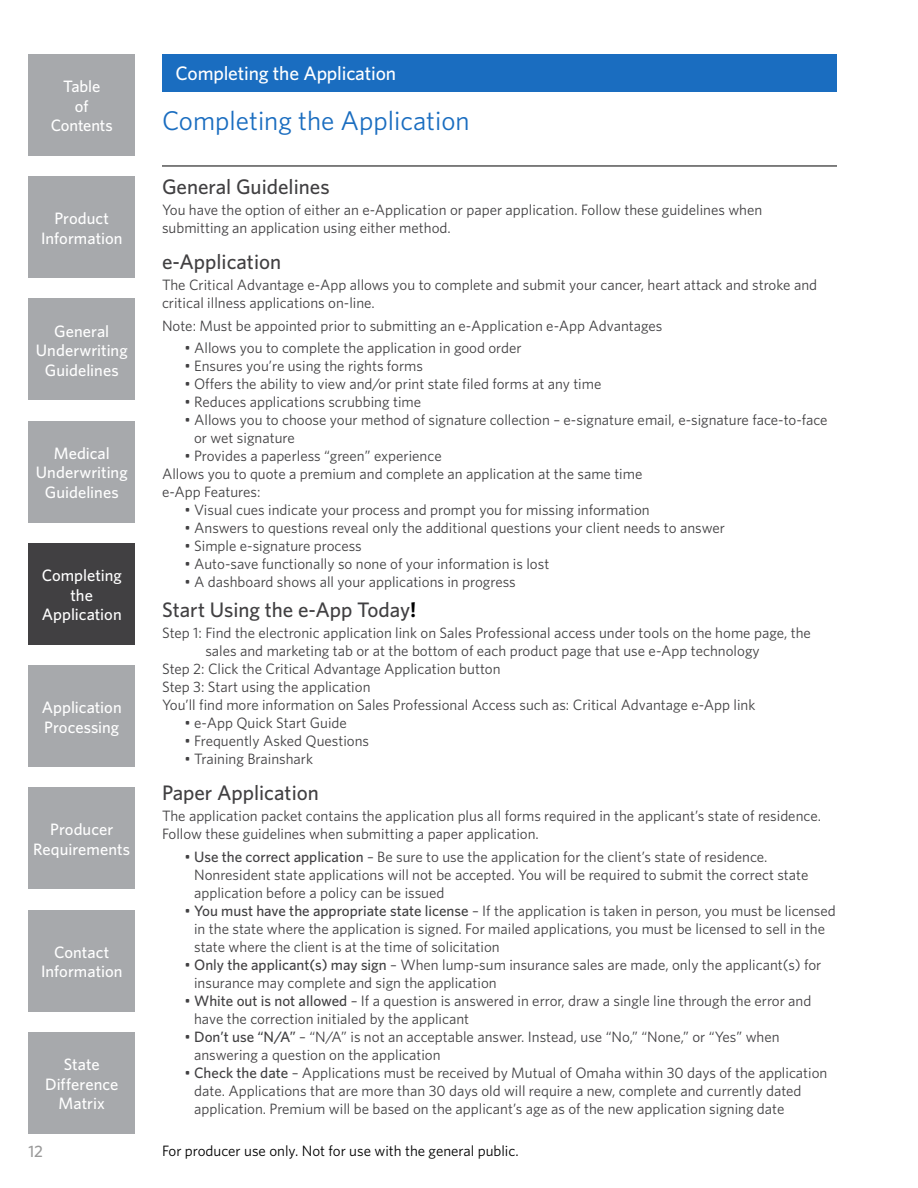
<style>
.page{position:relative;width:918px;height:1188px;background:#fff}
.page>*{position:absolute;margin:0;border:0;box-sizing:border-box;transform-origin:0 0}
.t1{font:27px "Whitney";color:#1a6dc0}
.t2{font:500 21px "Whitney";color:#414042}
.t3{font:500 19.5px "Whitney";letter-spacing:-.01em;color:#fff}
.t4{font:500 16.5px/19.5px "Whitney";color:#fff;text-align:center}
.t5{font:500 16.5px "Whitney";color:#999}
.t6{font:15px/18px "Whitney";color:#414042}
.t7{font:15px "Whitney";color:#000}
.s1{font-family:"Meta Bold LF";font-weight:400;color:#000}
.s2{font-weight:500}
</style>
<div class="page">
<div style="left:162px;top:54px;width:675px;height:37px;background:#1a6dc0"></div>
<div style="left:28px;top:176px;width:107px;height:102px;background:#a7a9ac"></div>
<div style="left:28px;top:298px;width:107px;height:102px;background:#a7a9ac"></div>
<div style="left:28px;top:421px;width:107px;height:102px;background:#a7a9ac"></div>
<div style="left:28px;top:543px;width:107px;height:102px;background:#414042"></div>
<div style="left:28px;top:54px;width:107px;height:102px;background:#a7a9ac"></div>
<div style="left:28px;top:665px;width:107px;height:102px;background:#a7a9ac"></div>
<div style="left:28px;top:788px;width:107px;height:102px;background:#a7a9ac"></div>
<div style="left:28px;top:910px;width:107px;height:102px;background:#a7a9ac"></div>
<div style="left:28px;top:1032px;width:107px;height:102px;background:#a7a9ac"></div>
<hr style="left:162px;top:166px;width:675px;height:1px;background:#000">
<p class="t4" style="left:51px;top:76px;width:64px">Table<br>of<br>Contents</p>
<p class="t4" style="left:41px;top:208px;width:83px">Product<br>Information</p>
<p class="t4" style="left:36px;top:321px;width:93px">General<br>Underwriting<br>Guidelines</p>
<p class="t4" style="left:36px;top:443px;width:93px">Medical<br>Underwriting<br>Guidelines</p>
<p class="t4" style="left:42px;top:565px;width:82px">Completing the<br>Application</p>
<p class="t4" style="left:42px;top:697px;width:81px;text-align:left">Application<br>Processing</p>
<p class="t4" style="left:33px;top:820px;width:98px">Producer<br>Requirements</p>
<p class="t4" style="left:41px;top:942px;width:83px">Contact<br>Information</p>
<p class="t4" style="left:45px;top:1054px;width:75px">State<br>Difference<br>Matrix</p>
<p class="t5" style="left:28px;top:1140px;width:16px">12</p>
<h3 class="t3" style="left:176px;top:61px;width:222px">Completing the Application</h3>
<h1 class="t1" style="left:162px;top:102px;width:309px">Completing the Application</h1>
<h2 class="t2" style="left:162px;top:173px;width:169px">General Guidelines</h2>
<p class="t6" style="left:162px;top:201px;width:602px">You have the option of either an e-Application or paper application. Follow these guidelines when submitting an application using either method.</p>
<h2 class="t2" style="left:162px;top:248px;width:121px">e-Application</h2>
<p class="t6" style="left:162px;top:276px;width:657px">The Critical Advantage e-App allows you to complete and submit your cancer, heart attack and stroke and critical illness applications on-line.</p>
<p class="t6" style="left:162px;top:316px;width:502px">Note: Must be appointed prior to submitting an e-Application e-App Advantages</p>
<p class="t6" style="left:184px;top:339px;width:339px">• Allows you to complete the application in good order</p>
<p class="t6" style="left:184px;top:357px;width:240px">• Ensures you’re using the rights forms</p>
<p class="t6" style="left:184px;top:375px;width:418px">• Offers the ability to view and/or print state filed forms at any time</p>
<p class="t6" style="left:184px;top:393px;width:238px">• Reduces applications scrubbing time</p>
<p class="t6" style="left:194px;top:411px;width:635px;text-indent:-10px">• Allows you to choose your method of signature collection – e-signature email, e-signature face-to-face or wet signature</p>
<p class="t6" style="left:162px;top:447px;width:482px;text-indent:22px">• Provides a paperless “green” experience<br>Allows you to quote a premium and complete an application at the same time e-App Features:</p>
<p class="t6" style="left:184px;top:501px;width:467px">• Visual cues indicate your process and prompt you for missing information</p>
<p class="t6" style="left:184px;top:519px;width:542px">• Answers to questions reveal only the additional questions your client needs to answer</p>
<p class="t6" style="left:184px;top:537px;width:179px">• Simple e-signature process</p>
<p class="t6" style="left:184px;top:555px;width:366px">• Auto-save functionally so none of your information is lost</p>
<p class="t6" style="left:184px;top:573px;width:333px">• A dashboard shows all your applications in progress</p>
<h2 class="t2" style="left:162px;top:596px;width:256px">Start Using the e-App Today<span class="s1">!</span></h2>
<p class="t6" style="left:162px;top:624px;width:650px">Step 1: Find the electronic application link on Sales Professional access under tools on the home page, the</p>
<p class="t6" style="left:205px;top:642px;width:556px">sales and marketing tab or at the bottom of each product page that use e-App technology</p>
<p class="t6" style="left:162px;top:660px;width:340px">Step 2: Click the Critical Advantage Application button</p>
<p class="t6" style="left:162px;top:678px;width:210px">Step 3: Start using the application</p>
<p class="t6" style="left:162px;top:696px;width:595px">You’ll find more information on Sales Professional Access such as: Critical Advantage e-App link</p>
<p class="t6" style="left:184px;top:714px;width:164px">• e-App Quick Start Guide</p>
<p class="t6" style="left:184px;top:732px;width:186px">• Frequently Asked Questions</p>
<p class="t6" style="left:184px;top:750px;width:130px">• Training Brainshark</p>
<h2 class="t2" style="left:162px;top:779px;width:158px">Paper Application</h2>
<p class="t6" style="left:162px;top:807px;width:661px">The application packet contains the application plus all forms required in the applicant’s state of residence.<br>Follow these guidelines when submitting a paper application.</p>
<p class="t6" style="left:194px;top:847px;width:616px;text-indent:-10px">• <span class="s2">Use the correct application</span> – Be sure to use the application for the client’s state of residence.<br>Nonresident state applications will not be accepted. You will be required to submit the correct state application before a policy can be issued</p>
<p class="t6" style="left:194px;top:901px;width:643px;text-indent:-10px">• <span class="s2">You must have the appropriate state license</span> – If the application is taken in person, you must be licensed in the state where the application is signed. For mailed applications, you must be licensed to sell in the state where the client is at the time of solicitation</p>
<p class="t6" style="left:194px;top:955px;width:629px;text-indent:-10px">• <span class="s2">Only the applicant(s) may sign</span> – When lump-sum insurance sales are made, only the applicant(s) for insurance may complete and sign the application</p>
<p class="t6" style="left:194px;top:991px;width:619px;text-indent:-10px">• <span class="s2">White out is not allowed</span> – If a question is answered in error, draw a single line through the error and have the correction initialed by the applicant</p>
<p class="t6" style="left:194px;top:1027px;width:587px;text-indent:-10px">• <span class="s2">Don’t use “N/A”</span> – “N/A” is not an acceptable answer. Instead, use “No,” “None,” or “Yes” when answering a question on the application</p>
<p class="t6" style="left:194px;top:1063px;width:635px;text-indent:-10px">• <span class="s2">Check the date</span> – Applications must be received by Mutual of Omaha within 30 days of the application date. Applications that are more than 30 days old will require a new, complete and currently dated application. Premium will be based on the applicant’s age as of the new application signing date</p>
<p class="t7" style="left:162px;top:1141px;width:358px">For producer use only. Not for use with the general public.</p>
</div>
